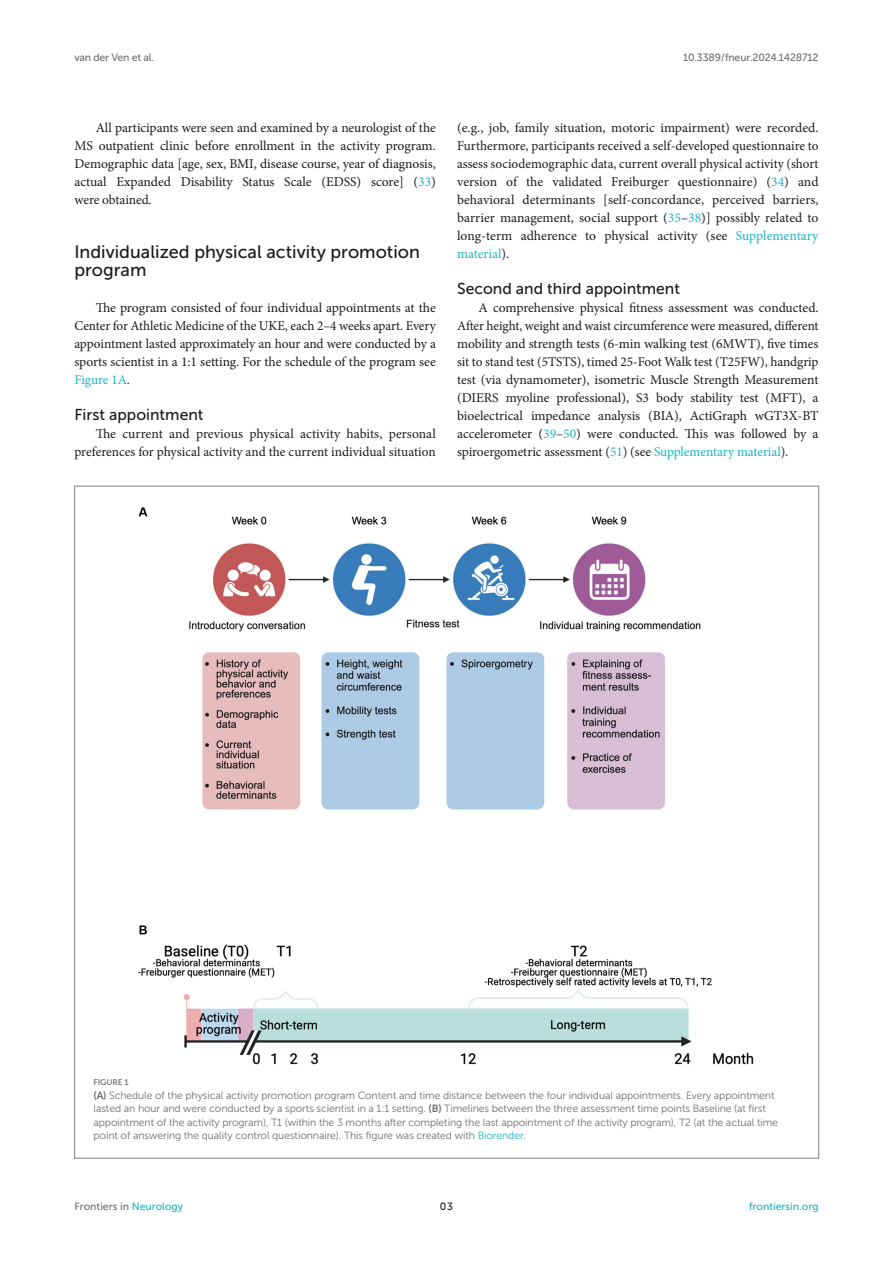
<style>
.page{position:relative;width:893px;height:1263px;background:#fff}
.page>*{position:absolute;margin:0;border:0;box-sizing:border-box;transform-origin:0 0}
.HEAD_2{font:18px/18px "Museo Sans 500";color:#1b1c1b}
.HEAD_3{font:15.75px "Museo Sans 500";color:#1b1c1b}
.TEXT_FLUSH{font:13.5px/18px "Minion Pro";letter-spacing:-.005em;color:#1b1c1b;text-align:justify}
.TEXT{font:13.5px/18px "Minion Pro";letter-spacing:-.005em;color:#1b1c1b;text-align:justify}
.FIG_LEG{font:10.5px/13.5px "Museo Sans 300";letter-spacing:-.01em;color:#706f70}
.t1{font:10.5px "Museo Sans 500";letter-spacing:-.015em;color:#706f70}
.t2{font:10.5px "Museo Sans 500";color:#1db5c3}
.t3{font:10.5px "Museo Sans 500";color:#1b1c1b}
.FIG_HD{font:8.25px "Museo Sans 700";letter-spacing:-.01em;color:#7e7f7f}
.s1{color:#1db5c3}
.s2{font-family:"Museo Sans 700"}
</style>
<div class="page">
<img style="left:138px;top:507px;width:616px;height:558px">
<p class="t1" style="left:74px;top:51px;width:81px">van der Ven et al.</p>
<p class="t1" style="left:683px;top:51px;width:137px">10.3389/fneur.2024.1428712</p>
<p class="TEXT" style="left:74px;top:119px;width:363px;text-indent:21px">All participants were seen and examined by a neurologist of the MS outpatient clinic before enrollment in the activity program.<br>Demographic data [age, sex, BMI, disease course, year of diagnosis, actual Expanded Disability Status Scale (EDSS) score] (<span class="s1">33</span>) were obtained.</p>
<p class="HEAD_2" style="left:74px;top:243px;width:347px">Individualized physical activity promotion program</p>
<p class="TEXT_FLUSH" style="left:74px;top:299px;width:363px;text-indent:21px">The program consisted of four individual appointments at the Center for Athletic Medicine of the UKE, each 2–4 weeks apart. Every appointment lasted approximately an hour and were conducted by a sports scientist in a 1:1 setting. For the schedule of the program see <span class="s1">Figure 1A</span>.</p>
<p class="HEAD_3" style="left:74px;top:406px;width:131px">First appointment</p>
<p class="TEXT_FLUSH" style="left:74px;top:425px;width:363px;text-align:right">The current and previous physical activity habits, personal preferences for physical activity and the current individual situation</p>
<p class="TEXT_FLUSH" style="left:457px;top:119px;width:363px">(e.g., job, family situation, motoric impairment) were recorded.<br>Furthermore, participants received a self-developed questionnaire to assess sociodemographic data, current overall physical activity (short version of the validated Freiburger questionnaire) (<span class="s1">34</span>) and behavioral determinants [self-concordance, perceived barriers, barrier management, social support (<span class="s1">35</span>–<span class="s1">38</span>)] possibly related to long-term adherence to physical activity (see <span class="s1">Supplementary material</span>).</p>
<p class="HEAD_3" style="left:457px;top:280px;width:224px">Second and third appointment</p>
<p class="TEXT_FLUSH" style="left:457px;top:299px;width:363px;text-indent:21px">A comprehensive physical fitness assessment was conducted.<br>After height, weight and waist circumference were measured, different mobility and strength tests (6-min walking test (6MWT), five times sit to stand test (5TSTS), timed 25-Foot Walk test (T25FW), handgrip test (via dynamometer), isometric Muscle Strength Measurement (DIERS myoline professional), S3 body stability test (MFT), a bioelectrical impedance analysis (BIA), ActiGraph wGT3X-BT accelerometer (<span class="s1">39</span>–<span class="s1">50</span>) were conducted. This was followed by a spiroergometric assessment (<span class="s1">51</span>) (see <span class="s1">Supplementary material</span>).</p>
<p class="FIG_HD" style="left:94px;top:1078px;width:37px">FIGURE 1</p>
<p class="FIG_LEG" style="left:94px;top:1088px;width:686px"><span class="s2">(A)</span> Schedule of the physical activity promotion program Content and time distance between the four individual appointments. Every appointment lasted an hour and were conducted by a sports scientist in a 1:1 setting. <span class="s2">(B)</span> Timelines between the three assessment time points Baseline (at first appointment of the activity program), T1 (within the 3 months after completing the last appointment of the activity program), T2 (at the actual time point of answering the quality control questionnaire). This figure was created with <span class="s1">Biorender</span>.</p>
<p class="t1" style="left:74px;top:1200px;width:110px">Frontiers in <span class="s1">Neurology</span></p>
<p class="t3" style="left:440px;top:1200px;width:15px">03</p>
<p class="t2" style="left:749px;top:1200px;width:71px">frontiersin.org</p>
</div>
